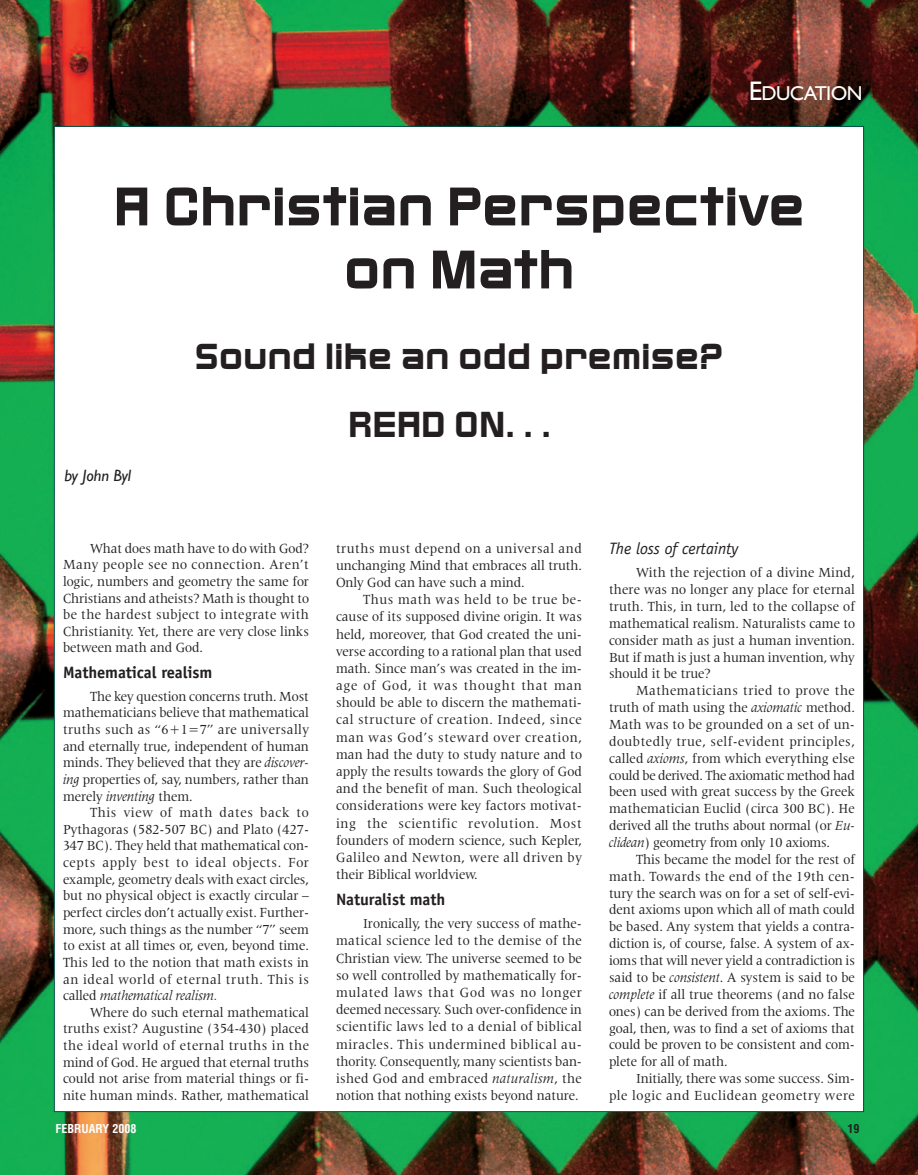
<style>
.page{position:relative;width:918px;height:1175px;background:#fff}
.page>*{position:absolute;margin:0;border:0;box-sizing:border-box;transform-origin:0 0}
.t1{font:54px/63px "Benjamin";letter-spacing:.04em;color:#231f20;text-align:center}
.t2{font:36px/67.5px "Benjamin";letter-spacing:.04em;color:#231f20;text-align:center}
.t3{font:20.25px "Gill Sans";letter-spacing:-.035em;color:#fff}
.t4{font:700 16.5px "Officina Sans";letter-spacing:-.005em;color:#231f20}
.t5{font:italic 16.5px "Officina Sans";letter-spacing:-.005em;color:#231f20}
.t6{font:italic 16.5px "Gill Sans";letter-spacing:-.005em;color:#231f20}
.t7{font:14.25px/16.6px "Latin 725 BT";letter-spacing:-.005em;color:#231f20;text-align:justify;scale:.95 1}
.t8{font:14.25px/16.8px "Latin 725 BT";letter-spacing:.04em;color:#231f20;text-align:right;scale:.95 1}
.t9{font:700 condensed 12px "Helvetica";color:#fff}
.t10{font:700 condensed 12px "Helvetica";color:#231f20}
.s1{font-size:27px}
.s2{font-style:italic}
</style>
<div class="page">
<img style="left:0;top:0;width:918px;height:1174px">
<div style="left:55px;top:127px;width:808px;height:984px;background:#fff"></div>
<h3 class="t3" style="left:749px;top:86px;width:115px"><span class="s1">E</span>DUCATION</h3>
<h1 class="t1" style="left:115px;top:179px;width:690px">A Christian Perspective on Math</h1>
<p class="t6" style="left:64px;top:469px;width:68px">by John Byl</p>
<h2 class="t2" style="left:195px;top:325px;width:529px">Sound like an odd premise?<br>READ ON. . .</h2>
<p class="t7" style="left:63px;top:541px;width:260px;text-indent:27px">What does math have to do with God?<br>Many people see no connection. Aren’t logic, numbers and geometry the same for Christians and atheists? Math is thought to be the hardest subject to integrate with Christianity. Yet, there are very close links between math and God.</p>
<p class="t4" style="left:63px;top:666px;width:151px">Mathematical realism</p>
<p class="t7" style="left:63px;top:689px;width:260px;text-indent:27px">The key question concerns truth. Most mathematicians believe that mathematical truths such as “6+1=7” are universally and eternally true, independent of human minds. They believed that they are <span class="s2">discover&shy;ing</span> properties of, say, numbers, rather than merely <span class="s2">inventing</span> them.</p>
<p class="t7" style="left:63px;top:805px;width:260px;text-indent:27px">This view of math dates back to Pythagoras (582-507 BC) and Plato (427- 347 BC). They held that mathematical con&shy;cepts apply best to ideal objects. For example, geometry deals with exact circles, but no physical object is exactly circular – perfect circles don’t actually exist. Further&shy;more, such things as the number “7” seem to exist at all times or, even, beyond time.<br>This led to the notion that math exists in an ideal world of eternal truth. This is called <span class="s2">mathematical realism.</span></p>
<p class="t7" style="left:63px;top:1004px;width:260px;text-indent:27px">Where do such eternal mathematical truths exist? Augustine (354-430) placed the ideal world of eternal truths in the mind of God. He argued that eternal truths could not arise from material things or fi&shy;nite human minds. Rather, mathematical</p>
<p class="t7" style="left:336px;top:540px;width:260px;line-height:17.1px">truths must depend on a universal and unchanging Mind that embraces all truth.<br>Only God can have such a mind.</p>
<p class="t7" style="left:336px;top:592px;width:260px;line-height:17.1px;text-indent:27px">Thus math was held to be true be&shy;cause of its supposed divine origin. It was held, moreover, that God created the uni&shy;verse according to a rational plan that used math. Since man’s was created in the im&shy;age of God, it was thought that man should be able to discern the mathemati&shy;cal structure of creation. Indeed, since man was God’s steward over creation, man had the duty to study nature and to apply the results towards the glory of God and the benefit of man. Such theological considerations were key factors motivat&shy;ing the scientific revolution. Most founders of modern science, such Kepler, Galileo and Newton, were all driven by their Biblical worldview.</p>
<p class="t4" style="left:336px;top:893px;width:111px">Naturalist math</p>
<p class="t7" style="left:336px;top:916px;width:260px;line-height:17.1px;text-indent:27px">Ironically, the very success of mathe&shy;matical science led to the demise of the Christian view. The universe seemed to be so well controlled by mathematically for&shy;mulated laws that God was no longer deemed necessary. Such over-confidence in scientific laws led to a denial of biblical miracles. This undermined biblical au&shy;thority. Consequently, many scientists ban&shy;ished God and embraced <span class="s2">naturalism</span>, the notion that nothing exists beyond nature.</p>
<p class="t5" style="left:609px;top:542px;width:131px">The loss of certainty</p>
<p class="t7" style="left:609px;top:565px;width:260px;text-indent:27px">With the rejection of a divine Mind, there was no longer any place for eternal truth. This, in turn, led to the collapse of mathematical realism. Naturalists came to consider math as just a human invention.<br>But if math is just a human invention, why should it be true?</p>
<p class="t7" style="left:609px;top:683px;width:260px;text-indent:27px">Mathematicians tried to prove the truth of math using the <span class="s2">axiomatic</span> method.<br>Math was to be grounded on a set of un&shy;doubtedly true, self-evident principles, called <span class="s2">axioms</span>, from which everything else could be derived. The axiomatic method had been used with great success by the Greek mathematician Euclid (circa 300 BC). He derived all the truths about normal (or <span class="s2">Eu&shy;clidean</span>) geometry from only 10 axioms.</p>
<p class="t7" style="left:609px;top:852px;width:260px;text-indent:27px">This became the model for the rest of math. Towards the end of the 19th cen&shy;tury the search was on for a set of self-evi&shy;dent axioms upon which all of math could be based. Any system that yields a contra&shy;diction is, of course, false. A system of ax&shy;ioms that will never yield a contradiction is said to be <span class="s2">consistent</span>. A system is said to be <span class="s2">complete</span> if all true theorems (and no false ones) can be derived from the axioms. The goal, then, was to find a set of axioms that could be proven to be consistent and com&shy;plete for all of math.</p>
<p class="t8" style="left:609px;top:1071px;width:260px">Initially, there was some success. Sim-<br>ple logic and Euclidean geometry were</p>
<p class="t9" style="left:56px;top:1121px;width:83px">FEBRUARY 2008</p>
<p class="t10" style="left:848px;top:1121px;width:13px">19</p>
</div>
